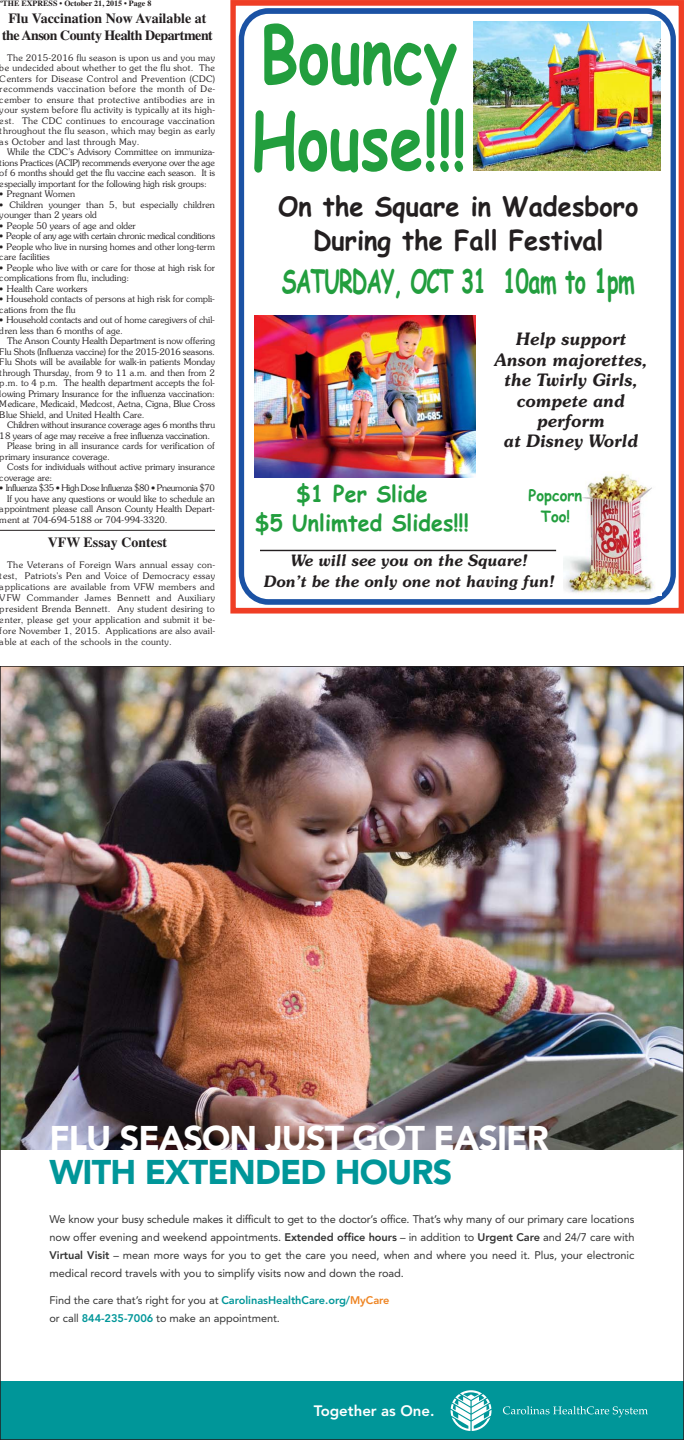
<style>
.page{position:relative;width:684px;height:1440px;background:#fff}
.page>*{position:absolute;margin:0;border:0;box-sizing:border-box;transform-origin:0 0}
.t1{font:700 78px/86.2px "Comic Sans MS";color:#229e3e;scale:.77 1}
.t2{font:900 34px "Avenir LT Std";letter-spacing:-.025em;color:#fff}
.t3{font:900 34px "Avenir LT Std";letter-spacing:-.025em;color:#009699}
.t4{font:700 32.7px "Comic Sans MS";letter-spacing:-.045em;color:#229e3e;scale:.66 1}
.t5{font:700 27px/34.8px "Comic Sans MS";color:#231f20;text-align:center;scale:.94 1}
.t6{font:700 22.7px/29.3px "Comic Sans MS";color:#229e3e;text-align:center;scale:.94 1}
.t7{font:italic 600 17px/20.5px "Souvenir";color:#231f20;text-align:center;scale:.94 1}
.t8{font:italic 600 15.6px/20.2px "Souvenir";color:#231f20;text-align:center;scale:.94 1}
.t9{font:700 15.6px/20.2px "Comic Sans MS";color:#229e3e;text-align:center;scale:.94 1}
.t10{font:800 15px "Avenir LT Std";color:#fff}
.t11{font:700 14px/16.8px "Times";letter-spacing:-.035em;color:#231f20;text-align:center}
.t12{font:700 14px "Times";color:#231f20}
.t13{font:11px/18px "Avenir LT Std";letter-spacing:-.005em;color:#333;text-align:justify}
.t14{font:300 9px/10.5px "Souvenir";color:#231f20}
.t15{font:300 9px "Souvenir";letter-spacing:-.02em;color:#231f20}
.t16{font:300 9px "Souvenir";letter-spacing:-.025em;color:#231f20}
.t17{font:300 9px "Souvenir";letter-spacing:-.04em;color:#231f20}
.t18{font:700 8px "Times";color:#231f20}
.s1{font-weight:800}
.s2{font-weight:800;color:#009699}
.s3{font-weight:800;color:#ee8422}
</style>
<div class="page">
<div style="left:230px;top:0;width:454px;height:613px;border:6px solid #ef3e25"></div>
<svg style="left:239px;top:8px;width:437px;height:597px"></svg>
<img style="left:474px;top:22px;width:186px;height:148px">
<img style="left:255px;top:316px;width:221px;height:161px">
<img style="left:563px;top:471px;width:98px;height:125px">
<hr style="left:260px;top:550px;width:296px;height:1px;background:#231f20">
<img style="left:2px;top:668px;width:680px;height:481px">
<div style="left:0;top:1381px;width:684px;height:59px;background:#009699"></div>
<svg style="left:451px;top:1390px;width:41px;height:41px"></svg>
<svg style="left:503px;top:1406px;width:145px;height:11px"></svg>
<hr style="left:0;top:530px;width:215px;height:1px;background:#231f20">
<p class="t18" style="left:0;top:0;width:153px">ºTHE EXPRESS • October 21, 2015 • Page 8</p>
<h3 class="t11" style="left:2px;top:12px;width:212px">Flu Vaccination Now Available at the Anson County Health Department</h3>
<p class="t14" style="left:0;top:53px;width:217px;text-align:justify;text-indent:7px">The 2015-2016 flu season is upon us and you may be undecided about whether to get the flu shot. The Centers for Disease Control and Prevention (CDC) recommends vaccination before the month of De&shy;cember to ensure that protective antibodies are in your system before flu activity is typically at its high&shy;est. The CDC continues to encourage vaccination throughout the flu season, which may begin as early as October and last through May.</p>
<p class="t14" style="left:0;top:148px;width:217px;text-align:justify;text-indent:7px">While the CDC’s Advisory Committee on immuniza&shy;tions Practices (ACIP) recommends everyone over the age of 6 months should get the flu vaccine each season. It is especially important for the following high risk groups:</p>
<p class="t14" style="left:0;top:190px;width:77px">• Pregnant Women</p>
<p class="t14" style="left:0;top:200px;width:217px">• Children younger than 5, but especially children younger than 2 years old</p>
<p class="t14" style="left:0;top:221px;width:137px">• People 50 years of age and older</p>
<p class="t16" style="left:0;top:232px;width:217px">• People of any age with certain chronic medical conditions</p>
<p class="t14" style="left:0;top:242px;width:217px">• People who live in nursing homes and other long-term care facilities</p>
<p class="t14" style="left:0;top:263px;width:217px">• People who live with or care for those at high risk for complications from flu, including:</p>
<p class="t14" style="left:0;top:284px;width:89px">• Health Care workers</p>
<p class="t14" style="left:0;top:295px;width:216px">• Household contacts of persons at high risk for compli&shy;cations from the flu</p>
<p class="t14" style="left:0;top:316px;width:216px">• Household contacts and out of home caregivers of chil&shy;dren less than 6 months of age.</p>
<p class="t14" style="left:0;top:337px;width:217px;text-align:justify;text-indent:7px">The Anson County Health Department is now offering Flu Shots (Influenza vaccine) for the 2015-2016 seasons.<br>Flu Shots will be available for walk-in patients Monday through Thursday, from 9 to 11 a.m. and then from 2 p.m. to 4 p.m. The health department accepts the fol&shy;lowing Primary Insurance for the influenza vaccination:<br>Medicare, Medicaid, Medcost, Aetna, Cigna, Blue Cross Blue Shield, and United Health Care.</p>
<p class="t15" style="left:7px;top:421px;width:209px">Children without insurance coverage ages 6 months thru</p>
<p class="t15" style="left:0;top:432px;width:212px">18 years of age may receive a free influenza vaccination.</p>
<p class="t14" style="left:7px;top:442px;width:209px">Please bring in all insurance cards for verification of</p>
<p class="t14" style="left:0;top:452px;width:111px">primary insurance coverage.</p>
<p class="t14" style="left:7px;top:463px;width:209px">Costs for individuals without active primary insurance</p>
<p class="t14" style="left:0;top:473px;width:54px">coverage are:</p>
<p class="t17" style="left:0;top:484px;width:217px">• Influenza $35 • High Dose Influenza $80 • Pneumonia $70</p>
<p class="t14" style="left:7px;top:494px;width:209px">If you have any questions or would like to schedule an</p>
<p class="t14" style="left:0;top:505px;width:217px">appointment please call Anson County Health Depart-</p>
<p class="t14" style="left:0;top:515px;width:169px">ment at 704-694-5188 or 704-994-3320.</p>
<h3 class="t12" style="left:48px;top:538px;width:121px">VFW Essay Contest</h3>
<p class="t14" style="left:0;top:560px;width:217px;line-height:11px;text-align:justify;text-indent:7px">The Veterans of Foreign Wars annual essay con&shy;test, Patriots's Pen and Voice of Democracy essay applications are available from VFW members and VFW Commander James Bennett and Auxiliary president Brenda Bennett. Any student desiring to enter, please get your application and submit it be&shy;fore November 1, 2015. Applications are also avail&shy;able at each of the schools in the county.</p>
<h1 class="t1" style="left:251px;top:21px;width:281px">Bouncy<br>House!!!</h1>
<h3 class="t5" style="left:278px;top:191px;width:385px">On the Square in Wadesboro<br>During the Fall Festival</h3>
<h3 class="t4" style="left:282px;top:267px;width:537px">SATURDAY, OCT 31 10am to 1pm</h3>
<h3 class="t7" style="left:494px;top:330px;width:164px">Help support<br>Anson majorettes, the Twirly Girls, compete and perform<br>at Disney World</h3>
<h3 class="t6" style="left:255px;top:482px;width:229px">$1 Per Slide<br>$5 Unlimted Slides!!!</h3>
<h3 class="t9" style="left:529px;top:487px;width:59px">Popcorn<br>Too!</h3>
<h3 class="t8" style="left:263px;top:552px;width:311px">We will see you on the Square!<br>Don’t be the only one not having fun!</h3>
<h2 class="t2" style="left:50px;top:1118px;width:501px">FLU SEASON JUST GOT EASIER</h2>
<h2 class="t3" style="left:50px;top:1152px;width:404px">WITH EXTENDED HOURS</h2>
<p class="t13" style="left:50px;top:1211px;width:587px">We know your busy schedule makes it difficult to get to the doctor’s office. That’s why many of our primary care locations now offer evening and weekend appointments. <span class="s1">Extended office hours</span> – in addition to <span class="s1">Urgent Care</span> and 24/7 care with <span class="s1">Virtual Visit</span> – mean more ways for you to get the care you need, when and where you need it. Plus, your electronic medical record travels with you to simplify visits now and down the road.</p>
<p class="t13" style="left:50px;top:1292px;width:342px">Find the care that’s right for you at <span class="s2">CarolinasHealthCare.org/</span><span class="s3">MyCare </span>or call <span class="s2">844-235-7006</span> to make an appointment.</p>
<h3 class="t10" style="left:314px;top:1404px;width:122px">Together as One.</h3>
</div>
